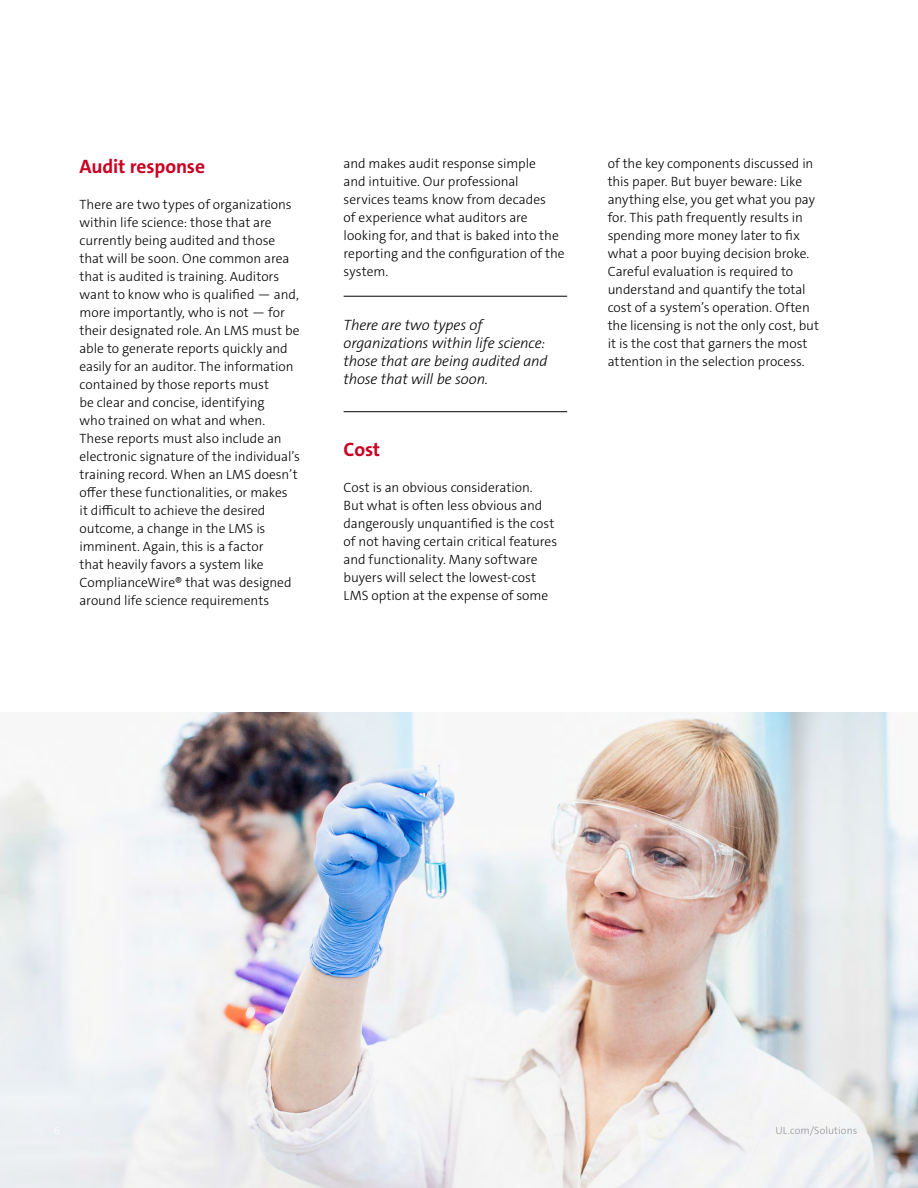
<style>
.page{position:relative;width:918px;height:1188px;background:#fff}
.page>*{position:absolute;margin:0;border:0;box-sizing:border-box;transform-origin:0 0}
.t1{font:700 19.5px "The Sans C5";letter-spacing:-.005em;color:#ca0123}
.t2{font:italic 300 15px/18px "The Sans C5";letter-spacing:-.01em;color:#000}
.t3{font:300 13.5px/18px "The Sans C5";letter-spacing:-.005em;color:#000}
.t4{font:300 10.5px "The Sans C5";letter-spacing:.005em;color:#939598}
</style>
<div class="page">
<img style="left:0;top:713px;width:918px;height:475px">
<hr style="left:344px;top:296px;width:223px;height:1px;background:#000">
<hr style="left:344px;top:411px;width:223px;height:1px;background:#000">
<h1 class="t1" style="left:80px;top:154px;width:127px">Audit response</h1>
<p class="t3" style="left:80px;top:195px;width:222px">There are two types of organizations within life science: those that are currently being audited and those that will be soon. One common area that is audited is training. Auditors want to know who is qualified — and, more importantly, who is not — for their designated role. An LMS must be able to generate reports quickly and easily for an auditor. The information contained by those reports must<br>be clear and concise, identifying<br>who trained on what and when.<br>These reports must also include an electronic signature of the individual’s training record. When an LMS doesn’t offer these functionalities, or makes<br>it difficult to achieve the desired outcome, a change in the LMS is imminent. Again, this is a factor<br>that heavily favors a system like ComplianceWire® that was designed around life science requirements</p>
<p class="t3" style="left:344px;top:155px;width:223px">and makes audit response simple<br>and intuitive. Our professional services teams know from decades<br>of experience what auditors are looking for, and that is baked into the reporting and the configuration of the system.</p>
<p class="t2" style="left:344px;top:316px;width:205px">There are two types of organizations within life science: those that are being audited and those that will be soon.</p>
<h1 class="t1" style="left:344px;top:437px;width:38px">Cost</h1>
<p class="t3" style="left:344px;top:479px;width:215px">Cost is an obvious consideration.<br>But what is often less obvious and dangerously unquantified is the cost of not having certain critical features and functionality. Many software buyers will select the lowest-cost LMS option at the expense of some</p>
<p class="t3" style="left:608px;top:155px;width:213px">of the key components discussed in this paper. But buyer beware: Like anything else, you get what you pay for. This path frequently results in spending more money later to fix what a poor buying decision broke.<br>Careful evaluation is required to understand and quantify the total cost of a system’s operation. Often the licensing is not the only cost, but it is the cost that garners the most attention in the selection process.</p>
<p class="t4" style="left:775px;top:1124px;width:83px">UL.com/Solutions</p>
</div>
